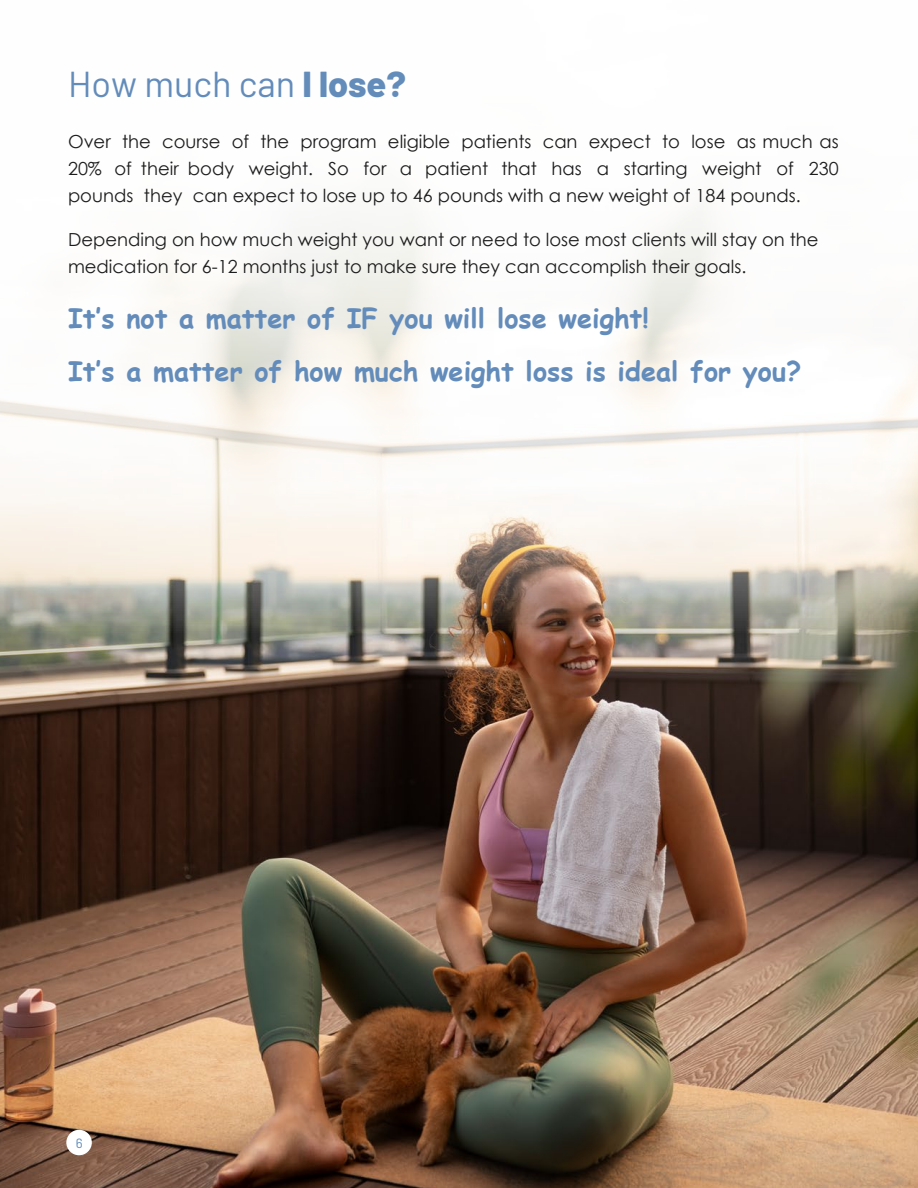
<style>
.page{position:relative;width:918px;height:1188px;background:#fff}
.page>*{position:absolute;margin:0;border:0;box-sizing:border-box;transform-origin:0 0}
.t1{font:36px "Barlow";color:#638cbb}
.t2{font:700 27px/52.9px "Comic Sans MS";color:#638cbb}
.t3{font:18px/27px "Century Gothic";color:#1c1c1c;text-align:justify}
.t4{font:13.5px "Barlow";color:#638cbb}
.s1{font-weight:800}
</style>
<div class="page">
<img style="left:0;top:638px;width:918px;height:550px">
<svg style="left:0;top:211px;width:918px;height:427px;fill:#fcf9f5"></svg>
<div style="left:66px;top:1130px;width:26px;height:25px;background:#fff;border-radius:50%"></div>
<p class="t1" style="left:68px;top:58px;width:339px">How much can <span class="s1">I lose?</span></p>
<p class="t3" style="left:68px;top:128px;width:772px">Over the course of the program eligible patients can expect to lose as much as 20% of their body weight. So for a patient that has a starting weight of 230 pounds they can expect to lose up to 46 pounds with a new weight of 184 pounds.</p>
<p class="t3" style="left:68px;top:226px;width:752px">Depending on how much weight you want or need to lose most clients will stay on the medication for 6-12 months just to make sure they can accomplish their goals.</p>
<p class="t2" style="left:68px;top:291px;width:735px">It’s not a matter of IF you will lose weight!<br>It’s a matter of how much weight loss is ideal for you?</p>
<p class="t4" style="left:76px;top:1133px;width:8px">6</p>
</div>
